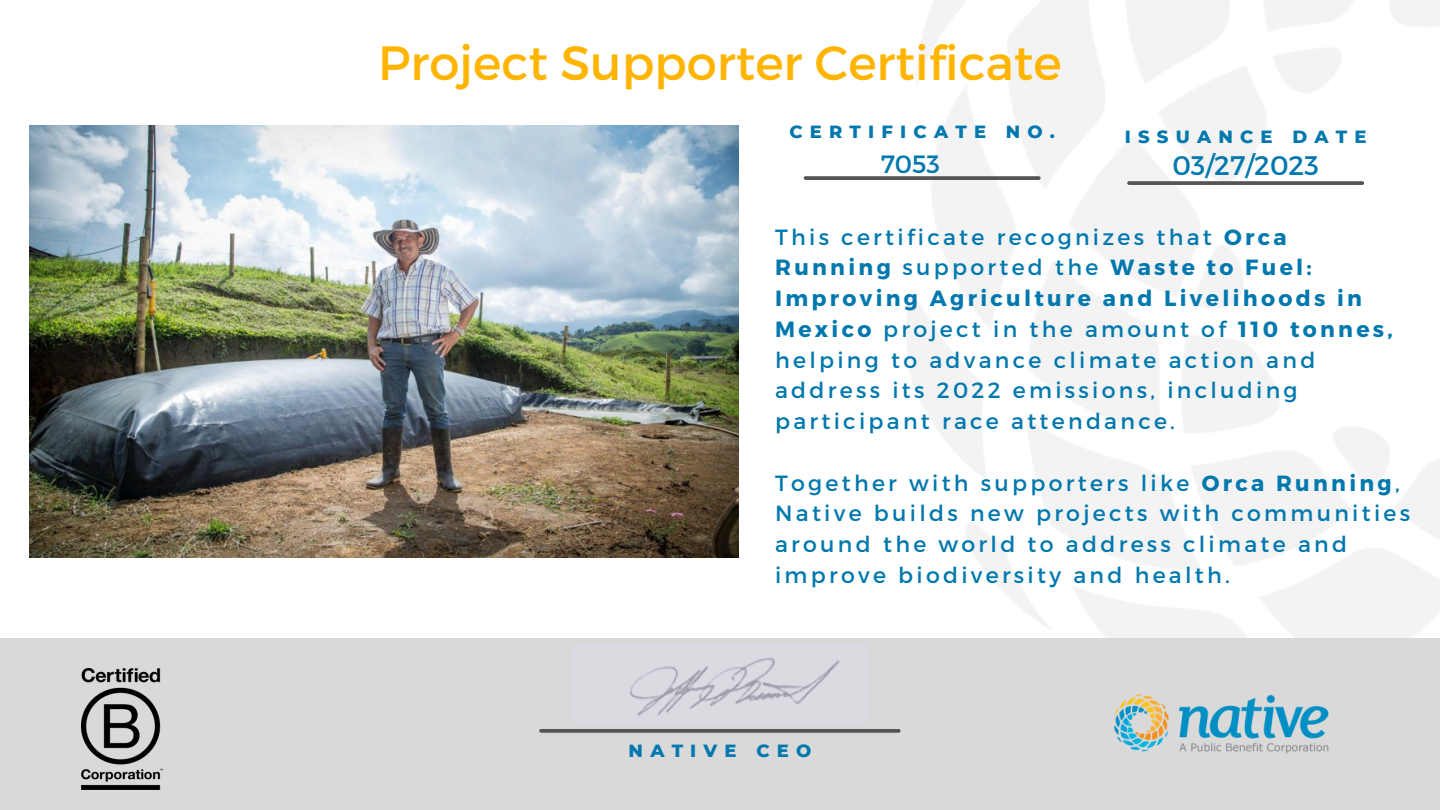
<style>
.page{position:relative;width:1440px;height:810px;background:#fff}
.page>*{position:absolute;margin:0;border:0;box-sizing:border-box;transform-origin:0 0}
.t1{font:48px "Montserrat";color:#ffb400}
.t2{font:26.9px "Montserrat";color:#0078ae}
.t3{font:25px "Montserrat";color:#0078ae}
.t4{font:22px/30.8px "Montserrat";letter-spacing:.15em;color:#0078ae}
.t5{font:800 18px "Montserrat";letter-spacing:.4em;color:#0078ae}
.s1{font-weight:700}
</style>
<div class="page">
<img style="left:908px;top:0;width:532px;height:638px">
<div style="left:0;top:638px;width:1440px;height:171px;background:#d9d9d9"></div>
<img style="left:1114px;top:694px;width:215px;height:60px">
<svg style="left:806px;top:176px;width:233px;height:4px"></svg>
<svg style="left:1129px;top:181px;width:233px;height:4px"></svg>
<img style="left:81px;top:668px;width:82px;height:122px">
<svg style="left:541px;top:729px;width:358px;height:4px"></svg>
<img style="left:630px;top:658px;width:210px;height:58px">
<img style="left:29px;top:125px;width:709px;height:432px">
<h1 class="t1" style="left:378px;top:32px;width:685px">Project Supporter Certificate</h1>
<p class="t5" style="left:789px;top:120px;width:267px">CERTIFICATE NO.</p>
<p class="t5" style="left:1125px;top:125px;width:243px">ISSUANCE DATE</p>
<p class="t3" style="left:881px;top:148px;width:61px">7053</p>
<p class="t2" style="left:1172px;top:148px;width:148px">03/27/2023</p>
<p class="t4" style="left:775px;top:220px;width:619px">This certificate recognizes that <span class="s1">Orca Running</span> supported the <span class="s1">Waste to Fuel:<br>Improving Agriculture and Livelihoods in Mexico</span> project in the amount of <span class="s1">110 tonnes, </span>helping to advance climate action and address its 2022 emissions, including participant race attendance.</p>
<p class="t4" style="left:775px;top:466px;width:637px">Together with supporters like <span class="s1">Orca Running</span>, Native builds new projects with communities around the world to address climate and improve biodiversity and health.</p>
<p class="t5" style="left:629px;top:740px;width:184px">NATIVE CEO</p>
</div>
